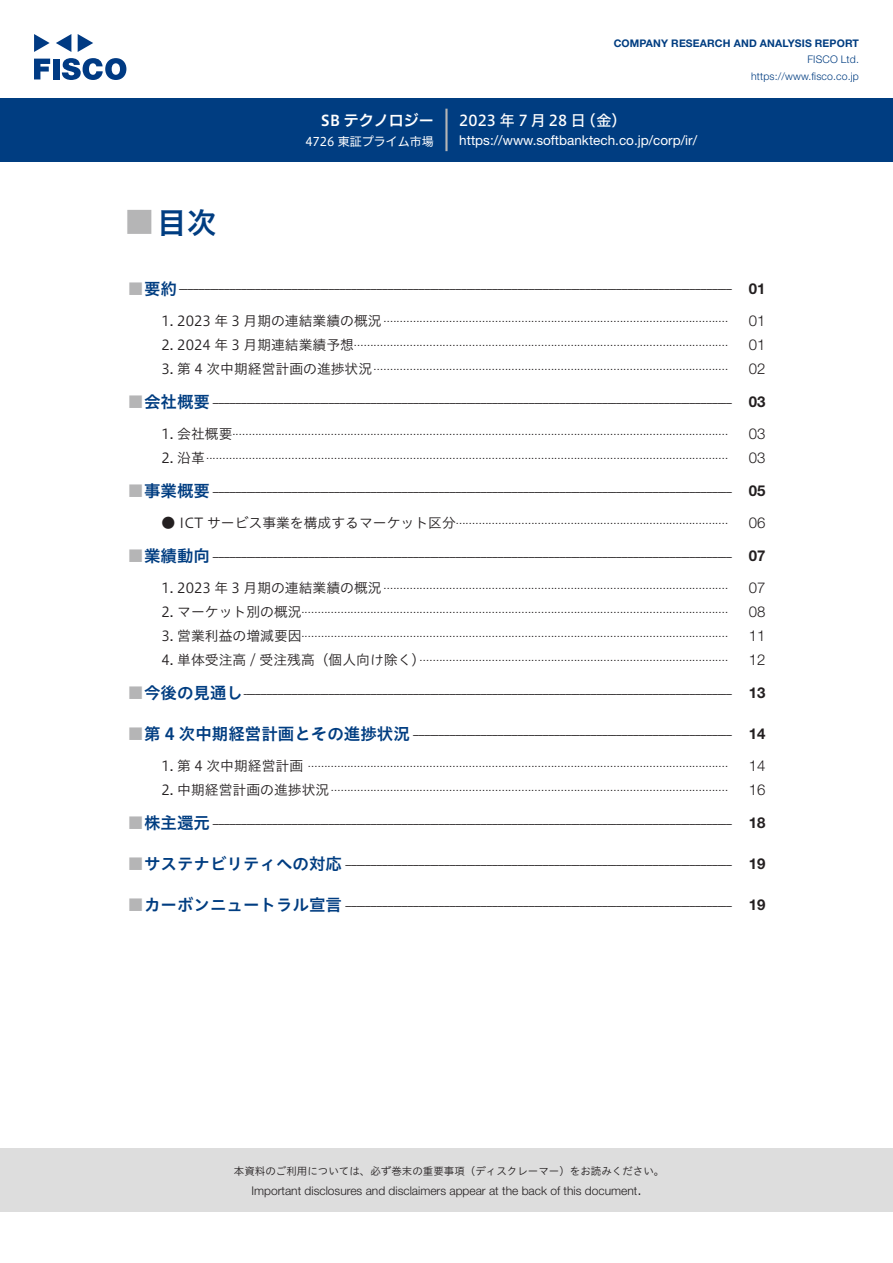
<style>
.page{position:relative;width:893px;height:1263px;background:#fff}
.page>*{position:absolute;margin:0;border:0;box-sizing:border-box;transform-origin:0 0}
.t1{font:30px "Hiragino UD Sans Std N W6";color:#003d81}
.t2{font:24px "Hiragino UD Sans Std W6";color:#b5b5b6}
.t3{font:16.5px "Hiragino UD Sans Std W6";color:#003d81}
.t4{font:300 15px "Helvetica Neue LT Std";color:#231f20}
.t5{font:700 15px "Helvetica Neue LT Std";color:#231f20}
.t6{font:15px "Hiragino UD Sans F Std N W5";letter-spacing:.01em;color:#fff}
.t7{font:15px "Hiragino UD Sans F Std N W6";color:#fff}
.t8{font:13.8px "Hiragino UD Sans Std W3";color:#231f20}
.t9{font:13.5px "Helvetica Neue LT Std";color:#fff}
.t10{font:12px "Hiragino UD Sans Std W3";color:#231f20}
.t11{font:300 12px "Helvetica Neue LT Std";color:#231f20}
.t12{font:12px "Hiragino UD Sans F Std N W4";color:#fff}
.t13{font:10.5px "Hiragino UD Sans Std W3";color:#231f20}
.t14{font:700 10.5px "Helvetica Neue LT Std";letter-spacing:.015em;color:#003d81}
.t15{font:300 10.5px/16.5px "Helvetica Neue LT Std";letter-spacing:.015em;color:#003d81;text-align:right}
.t16{font:9px "Hiragino UD Sans Std W3";color:#231f20}
.s1{color:#b5b5b6}
</style>
<div class="page">
<div style="left:0;top:1148px;width:893px;height:64px;background:#ddd"></div>
<svg style="left:34px;top:59px;width:16px;height:20px"></svg>
<div style="left:53px;top:59px;width:6px;height:20px;background:#003a83"></div>
<svg style="left:62px;top:58px;width:64px;height:22px"></svg>
<svg style="left:34px;top:34px;width:16px;height:18px"></svg>
<svg style="left:78px;top:34px;width:15px;height:18px"></svg>
<svg style="left:56px;top:34px;width:15px;height:18px"></svg>
<div style="left:0;top:98px;width:893px;height:64px;background:#003d81"></div>
<hr style="left:445px;top:109px;width:3px;height:42px;background:#b5b5b6">
<h2 class="t2" style="left:128px;top:204px;width:25px">█</h2>
<h1 class="t1" style="left:157px;top:199px;width:61px">目次</h1>
<p class="t7" style="left:321px;top:109px;width:114px">SB テクノロジー</p>
<p class="t12" style="left:305px;top:132px;width:130px">4726 東証プライム市場</p>
<p class="t14" style="left:614px;top:37px;width:247px">COMPANY RESEARCH AND ANALYSIS REPORT</p>
<p class="t15" style="left:751px;top:51px;width:109px">FISCO Ltd. https://www.fisco.co j p.</p>
<p class="t6" style="left:581px;top:109px;width:47px">（金(</p>
<p class="t6" style="left:459px;top:109px;width:128px">2023 年 7月28 日</p>
<p class="t9" style="left:459px;top:132px;width:239px">https://www.softbanktech.co j p. /corp /i r/</p>
<h3 class="t3" style="left:128px;top:276px;width:51px"><span class="s1">■</span>要約</h3>
<p class="t10" style="left:177px;top:280px;width:557px">-----------------------------------------------------------------------------------------------------------------------------------------------------------------------------------------------------</p>
<p class="t8" style="left:162px;top:310px;width:222px">1. 2023 年 3 月期の連結業績の概況</p>
<p class="t16" style="left:384px;top:312px;width:346px">.........................................................................................................</p>
<p class="t8" style="left:162px;top:334px;width:194px">2. 2024 年 3 月期連結業績予想</p>
<p class="t16" style="left:354px;top:336px;width:375px">..................................................................................................................</p>
<p class="t8" style="left:162px;top:358px;width:212px">3. 第 4 次中期経営計画の進捗状況</p>
<p class="t16" style="left:374px;top:360px;width:355px">............................................................................................................</p>
<h3 class="t3" style="left:128px;top:389px;width:84px"><span class="s1">■</span>会社概要</h3>
<p class="t10" style="left:210px;top:393px;width:524px">-----------------------------------------------------------------------------------------------------------------------------------------------------------------------------------------</p>
<p class="t8" style="left:162px;top:423px;width:73px">1. 会社概要</p>
<p class="t16" style="left:233px;top:425px;width:497px">.......................................................................................................................................................</p>
<p class="t8" style="left:162px;top:447px;width:45px">2. 沿革</p>
<p class="t16" style="left:206px;top:449px;width:523px">...............................................................................................................................................................</p>
<h3 class="t3" style="left:128px;top:478px;width:84px"><span class="s1">■</span>事業概要</h3>
<p class="t10" style="left:210px;top:482px;width:524px">-----------------------------------------------------------------------------------------------------------------------------------------------------------------------------------------</p>
<p class="t8" style="left:162px;top:512px;width:296px">● ICT サービス事業を構成するマーケット区分</p>
<p class="t16" style="left:456px;top:514px;width:273px">...................................................................................</p>
<h3 class="t3" style="left:128px;top:543px;width:84px"><span class="s1">■</span>業績動向</h3>
<p class="t10" style="left:210px;top:547px;width:524px">-----------------------------------------------------------------------------------------------------------------------------------------------------------------------------------------</p>
<p class="t8" style="left:162px;top:577px;width:222px">1. 2023 年 3 月期の連結業績の概況</p>
<p class="t16" style="left:384px;top:579px;width:346px">.........................................................................................................</p>
<p class="t8" style="left:162px;top:601px;width:142px">2. マーケット別の概況</p>
<p class="t16" style="left:302px;top:603px;width:428px">..................................................................................................................................</p>
<p class="t8" style="left:162px;top:625px;width:142px">3. 営業利益の増減要因</p>
<p class="t16" style="left:302px;top:627px;width:428px">..................................................................................................................................</p>
<p class="t8" style="left:162px;top:649px;width:265px">4. 単体受注高 / 受注残高（個人向け除く(</p>
<p class="t16" style="left:420px;top:651px;width:309px">..............................................................................................</p>
<h3 class="t3" style="left:128px;top:680px;width:117px"><span class="s1">■</span>今後の見通し</h3>
<p class="t10" style="left:243px;top:684px;width:491px">------------------------------------------------------------------------------------------------------------------------------------------------------------------------------</p>
<h3 class="t3" style="left:128px;top:721px;width:284px"><span class="s1">■</span>第 4 次中期経営計画とその進捗状況</h3>
<p class="t10" style="left:410px;top:725px;width:324px">------------------------------------------------------------------------------------------------------------------</p>
<p class="t8" style="left:162px;top:755px;width:143px">1. 第 4 次中期経営計画</p>
<p class="t16" style="left:308px;top:757px;width:421px">................................................................................................................................</p>
<p class="t8" style="left:162px;top:779px;width:169px">2. 中期経営計画の進捗状況</p>
<p class="t16" style="left:331px;top:781px;width:398px">.........................................................................................................................</p>
<h3 class="t3" style="left:128px;top:810px;width:84px"><span class="s1">■</span>株主還元</h3>
<p class="t10" style="left:210px;top:814px;width:524px">-----------------------------------------------------------------------------------------------------------------------------------------------------------------------------------------</p>
<h3 class="t3" style="left:128px;top:851px;width:216px"><span class="s1">■</span>サステナビリティへの対応</h3>
<p class="t10" style="left:342px;top:855px;width:392px">------------------------------------------------------------------------------------------------------------------------------------------</p>
<h3 class="t3" style="left:128px;top:892px;width:216px"><span class="s1">■</span>カーボンニュートラル宣言</h3>
<p class="t10" style="left:342px;top:896px;width:392px">------------------------------------------------------------------------------------------------------------------------------------------</p>
<p class="t5" style="left:749px;top:279px;width:18px">01</p>
<p class="t4" style="left:749px;top:311px;width:18px">01</p>
<p class="t4" style="left:749px;top:335px;width:18px">01</p>
<p class="t4" style="left:749px;top:359px;width:18px">02</p>
<p class="t5" style="left:749px;top:392px;width:18px">03</p>
<p class="t4" style="left:749px;top:424px;width:18px">03</p>
<p class="t4" style="left:749px;top:448px;width:18px">03</p>
<p class="t5" style="left:749px;top:481px;width:18px">05</p>
<p class="t4" style="left:749px;top:513px;width:18px">06</p>
<p class="t5" style="left:749px;top:546px;width:18px">07</p>
<p class="t4" style="left:749px;top:578px;width:18px">07</p>
<p class="t4" style="left:749px;top:602px;width:18px">08</p>
<p class="t4" style="left:749px;top:626px;width:18px">11</p>
<p class="t4" style="left:749px;top:650px;width:18px">12</p>
<p class="t5" style="left:749px;top:683px;width:18px">13</p>
<p class="t5" style="left:749px;top:724px;width:18px">14</p>
<p class="t4" style="left:749px;top:756px;width:18px">14</p>
<p class="t4" style="left:749px;top:780px;width:18px">16</p>
<p class="t5" style="left:749px;top:813px;width:18px">18</p>
<p class="t5" style="left:749px;top:854px;width:18px">19</p>
<p class="t5" style="left:749px;top:895px;width:18px">19</p>
<p class="t13" style="left:234px;top:1163px;width:432px">本資料のご利用については、必ず巻末の重要事項（ディスクレーマー）をお読みください。</p>
<p class="t4" style="left:637px;top:1180px;width:6px">.</p>
<p class="t11" style="left:251px;top:1183px;width:387px">Important disclosures and disclaimers appear at the back of this document</p>
</div>
